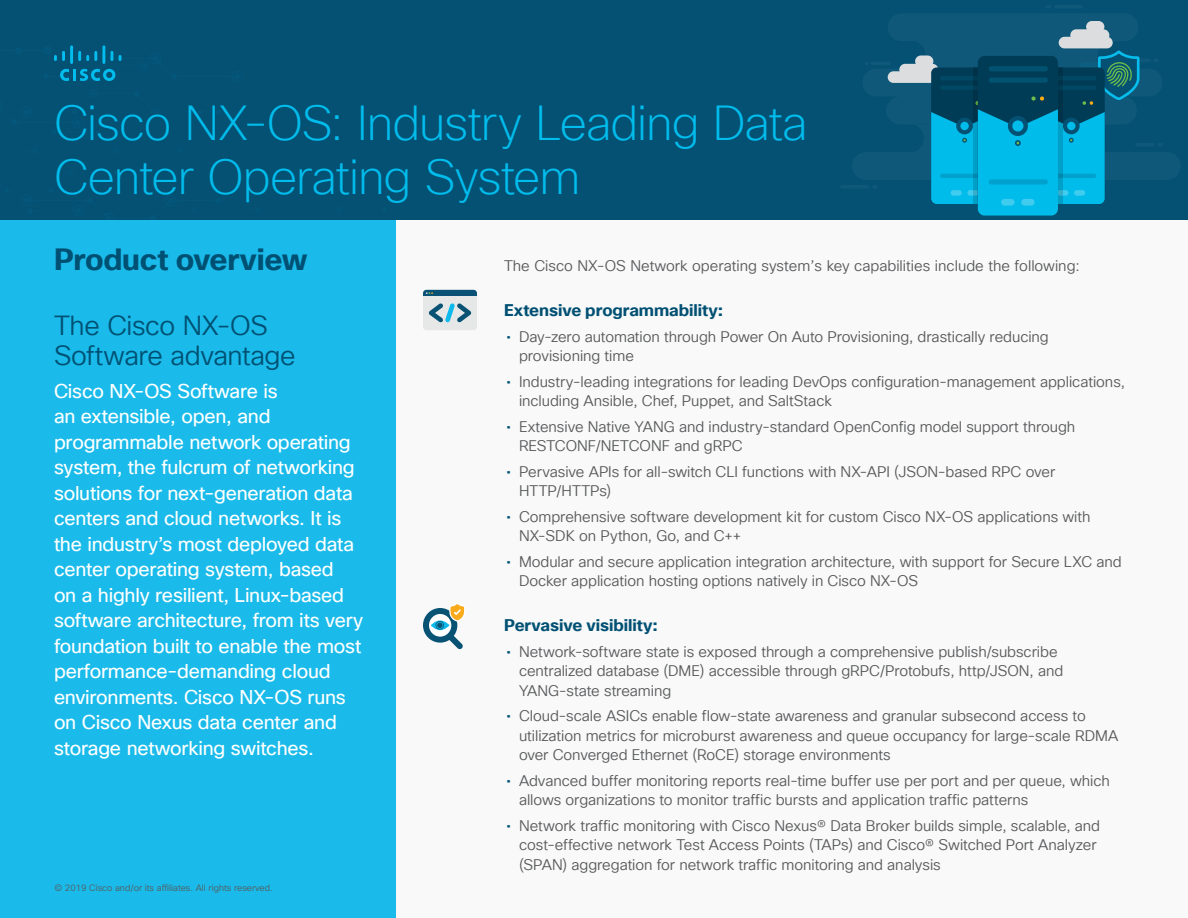
<style>
.page{position:relative;width:1188px;height:918px;background:#fff}
.page>*{position:absolute;margin:0;border:0;box-sizing:border-box;transform-origin:0 0}
.t1{font:200 48px/54px "Cisco Sans TT";letter-spacing:-.02em;color:#01bcec}
.Intro_Heading{font:700 30px "Cisco Sans TT";letter-spacing:-.01em;color:#005073}
.Subhead2_Indigo{font:27px/30px "Cisco Sans TT Light";letter-spacing:-.015em;color:#005073}
.Intro{font:19.5px/25.5px "Cisco Sans TT";letter-spacing:-.015em;color:#fff}
.Subhead3_Indigo{font:700 16.5px "Cisco Sans TT";letter-spacing:-.005em;color:#005073}
.Body{font:15px/19.5px "Cisco Sans TT Light";letter-spacing:-.005em;color:#57585a}
.t2{font:9px "Cisco Sans TT Light";color:#57585a}
.s1{font-family:"Cisco Sans TT";color:#005073}
</style>
<div class="page">
<div style="left:0;top:0;width:1188px;height:220px;background:#045174"></div>
<hr style="left:840px;top:185px;width:29px;height:4px;background:#0f5879;border-radius:2px">
<svg style="left:852px;top:5px;width:328px;height:211px"></svg>
<div style="left:989px;top:66px;width:59px;height:5px;background:#005270;border-radius:2px"></div>
<div style="left:989px;top:78px;width:59px;height:5px;background:#005270;border-radius:2px"></div>
<div style="left:989px;top:179px;width:59px;height:6px;background:#01a1cd;border-radius:2px"></div>
<svg style="left:973px;top:67px;width:5px;height:137px"></svg>
<svg style="left:1058px;top:67px;width:5px;height:137px"></svg>
<div style="left:1059px;top:37px;width:54px;height:11px;background:#dcdddf;border-radius:6px"></div>
<div style="left:1070px;top:29px;width:39px;height:12px;background:#dcdddf;border-radius:6px"></div>
<div style="left:1086px;top:21px;width:18px;height:12px;background:#dcdddf;border-radius:6px"></div>
<svg style="left:60px;top:69px;width:55px;height:12px"></svg>
<svg style="left:54px;top:51px;width:11px;height:10px"></svg>
<hr style="left:70px;top:45px;width:3px;height:19px;background:#01bcec">
<svg style="left:78px;top:51px;width:19px;height:10px"></svg>
<hr style="left:102px;top:45px;width:3px;height:19px;background:#01bcec">
<svg style="left:110px;top:51px;width:3px;height:10px"></svg>
<svg style="left:119px;top:55px;width:3px;height:6px"></svg>
<div style="left:327px;top:220px;width:861px;height:698px;background:#f9f9f9"></div>
<div style="left:0;top:220px;width:396px;height:698px;background:#1abbea"></div>
<svg style="left:423px;top:290px;width:54px;height:40px;background:#a3bfc9"></svg>
<svg style="left:423px;top:604px;width:42px;height:45px"></svg>
<h1 class="t1" style="left:54px;top:98px;width:755px">Cisco NX-OS: Industry Leading Data<br>Center Operating System</h1>
<p class="Intro_Heading" style="left:54px;top:240px;width:255px">Product overview</p>
<p class="Subhead2_Indigo" style="left:54px;top:311px;width:243px">The Cisco NX-OS<br>Software advantage</p>
<p class="Intro" style="left:54px;top:379px;width:311px">Cisco NX-OS Software is<br>an extensible, open, and programmable network operating system, the fulcrum of networking solutions for next-generation data centers and cloud networks. It is the industry’s most deployed data center operating system, based<br>on a highly resilient, Linux-based software architecture, from its very foundation built to enable the most performance-demanding cloud environments. Cisco NX-OS runs on Cisco Nexus data center and storage networking switches.</p>
<p class="t2" style="left:54px;top:882px;width:220px">© 2019 Cisco and/or its affiliates. All rights reserved.</p>
<p class="Body" style="left:504px;top:257px;width:578px">The Cisco NX-OS Network operating system’s key capabilities include the following:</p>
<p class="Subhead3_Indigo" style="left:504px;top:299px;width:220px">Extensive programmability:</p>
<p class="Body" style="left:519px;top:327px;width:531px;text-indent:-13px"><span class="s1">•</span> Day-zero automation through Power On Auto Provisioning, drastically reducing provisioning time</p>
<p class="Body" style="left:519px;top:372px;width:608px;text-indent:-13px"><span class="s1">•</span> Industry-leading integrations for leading DevOps configuration-management applications, including Ansible, Chef, Puppet, and SaltStack</p>
<p class="Body" style="left:519px;top:417px;width:558px;text-indent:-13px"><span class="s1">•</span> Extensive Native YANG and industry-standard OpenConfig model support through<br>RESTCONF/NETCONF and gRPC</p>
<p class="Body" style="left:519px;top:462px;width:538px;text-indent:-13px"><span class="s1">•</span> Pervasive APIs for all-switch CLI functions with NX-API (JSON-based RPC over<br>HTTP/HTTPs)</p>
<p class="Body" style="left:519px;top:507px;width:573px;text-indent:-13px"><span class="s1">•</span> Comprehensive software development kit for custom Cisco NX-OS applications with<br>NX-SDK on Python, Go, and C++</p>
<p class="Body" style="left:519px;top:552px;width:604px;text-indent:-13px"><span class="s1">•</span> Modular and secure application integration architecture, with support for Secure LXC and<br>Docker application hosting options natively in Cisco NX-OS</p>
<p class="Subhead3_Indigo" style="left:504px;top:614px;width:155px">Pervasive visibility:</p>
<p class="Body" style="left:519px;top:642px;width:546px;text-indent:-13px"><span class="s1">•</span> Network-software state is exposed through a comprehensive publish/subscribe centralized database (DME) accessible through gRPC/Protobufs, http/JSON, and<br>YANG-state streaming</p>
<p class="Body" style="left:519px;top:707px;width:601px;text-indent:-13px"><span class="s1">•</span> Cloud-scale ASICs enable flow-state awareness and granular subsecond access to utilization metrics for microburst awareness and queue occupancy for large-scale RDMA over Converged Ethernet (RoCE) storage environments</p>
<p class="Body" style="left:519px;top:771px;width:592px;text-indent:-13px"><span class="s1">•</span> Advanced buffer monitoring reports real-time buffer use per port and per queue, which allows organizations to monitor traffic bursts and application traffic patterns</p>
<p class="Body" style="left:519px;top:816px;width:583px;text-indent:-13px"><span class="s1">•</span> Network traffic monitoring with Cisco Nexus® Data Broker builds simple, scalable, and cost-effective network Test Access Points (TAPs) and Cisco® Switched Port Analyzer (SPAN) aggregation for network traffic monitoring and analysis</p>
</div>
